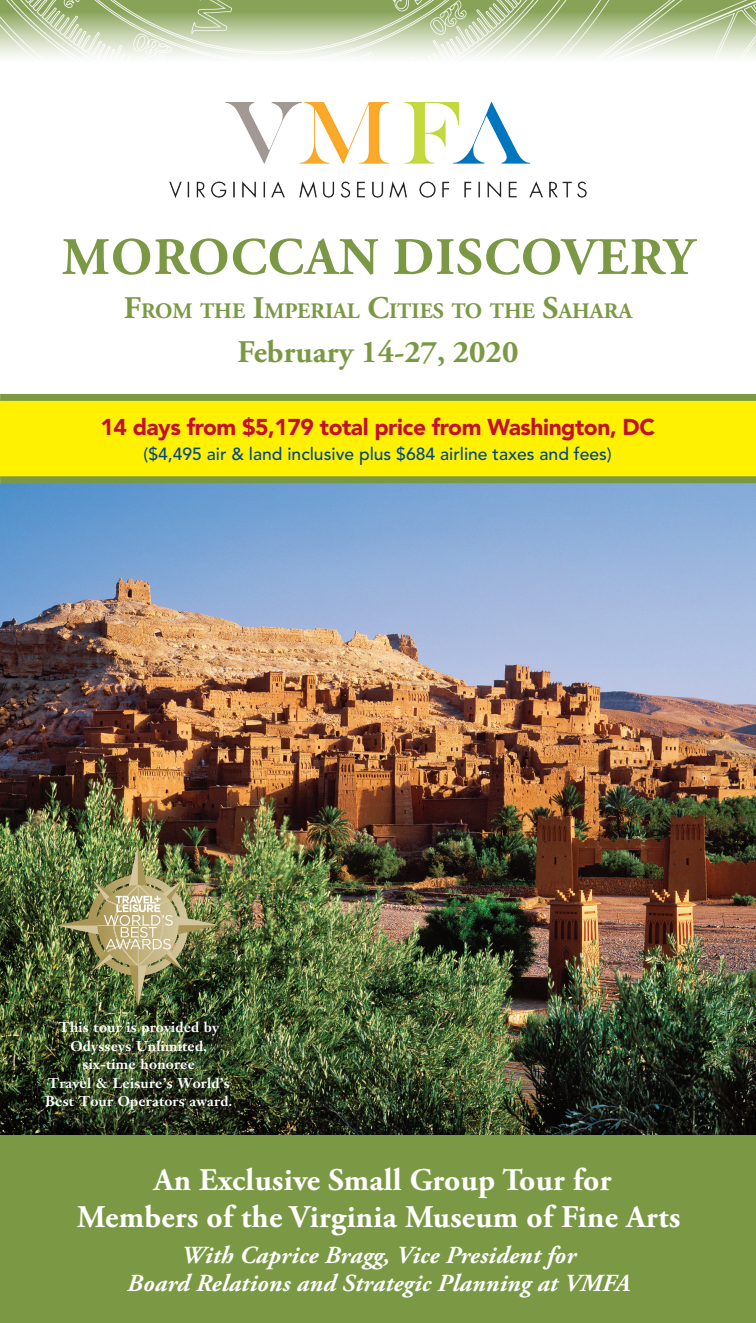
<style>
.page{position:relative;width:756px;height:1323px;background:#fff}
.page>*{position:absolute;margin:0;border:0;box-sizing:border-box;transform-origin:0 0}
.Trip_Title_-_Horizon{font:700 52.5px "Adobe Garamond Pro";letter-spacing:.025em;color:#7b9945}
.Small_Group_Tour_Tex{font:700 31.5px/36.8px "Adobe Garamond Pro";letter-spacing:.01em;color:#fff;text-align:center}
.Travel_Dates_-_Horiz{font:700 31.5px "Adobe Garamond Pro";color:#7b9945}
.Professor_Text{font:italic 700 24.5px/28px "Adobe Garamond Pro";letter-spacing:.01em;color:#fff;text-align:center}
.Trip_Details__Red_te{font:900 22.75px "Avenir";letter-spacing:-.02em;color:#c3102f}
.Trip_Subtitle_-_Hori{font:700 22.05px "Adobe Garamond Pro";color:#7b9945}
.Cost_Details__Blue_t{font:500 17.5px "Avenir";color:#004684}
.Award_Text{font:700 14px/18.4px "Janson Text";letter-spacing:.015em;color:#fff;text-align:center}
.s1{font-size:31.5px}
</style>
<div class="page">
<img style="left:0;top:0;width:756px;height:58px">
<img style="left:0;top:483px;width:756px;height:653px">
<img style="left:57px;top:845px;width:161px;height:161px">
<div style="left:49px;top:1025px;width:203px;height:106px;background:#231f20;opacity:.75"></div>
<div style="left:0;top:1136px;width:756px;height:187px;background:#7b9945"></div>
<div style="left:0;top:398px;width:756px;height:82px;background:#fff101"></div>
<div style="left:0;top:394px;width:756px;height:7px;background:#7b9945"></div>
<div style="left:0;top:476px;width:756px;height:7px;background:#7b9945"></div>
<img style="left:169px;top:103px;width:418px;height:95px">
<p class="Trip_Title_-_Horizon" style="left:62px;top:227px;width:633px">MOROCCAN DISCOVERY</p>
<p class="Trip_Subtitle_-_Hori" style="left:124px;top:298px;width:510px"><span class="s1">F</span>ROM THE <span class="s1">I</span>MPERIAL <span class="s1">C</span>ITIES TO THE <span class="s1">S</span>AHARA</p>
<p class="Travel_Dates_-_Horiz" style="left:238px;top:334px;width:282px">February 14-27, 2020</p>
<p class="Trip_Details__Red_te" style="left:100px;top:414px;width:556px">14 days from $5,179 total price from Washington, DC</p>
<p class="Cost_Details__Blue_t" style="left:143px;top:444px;width:470px">($4,495 air &amp; land inclusive plus $684 airline taxes and fees)</p>
<p class="Award_Text" style="left:45px;top:1018px;width:189px">This tour is provided by<br>Odysseys Unlimited, six-time honoree<br>Travel &amp; Leisure’s World’s<br>Best Tour Operators award.</p>
<p class="Small_Group_Tour_Tex" style="left:77px;top:1162px;width:605px">An Exclusive Small Group Tour for<br>Members of the Virginia Museum of Fine Arts</p>
<p class="Professor_Text" style="left:127px;top:1241px;width:504px">With Caprice Bragg, Vice President for<br>Board Relations and Strategic Planning at VMFA</p>
</div>
